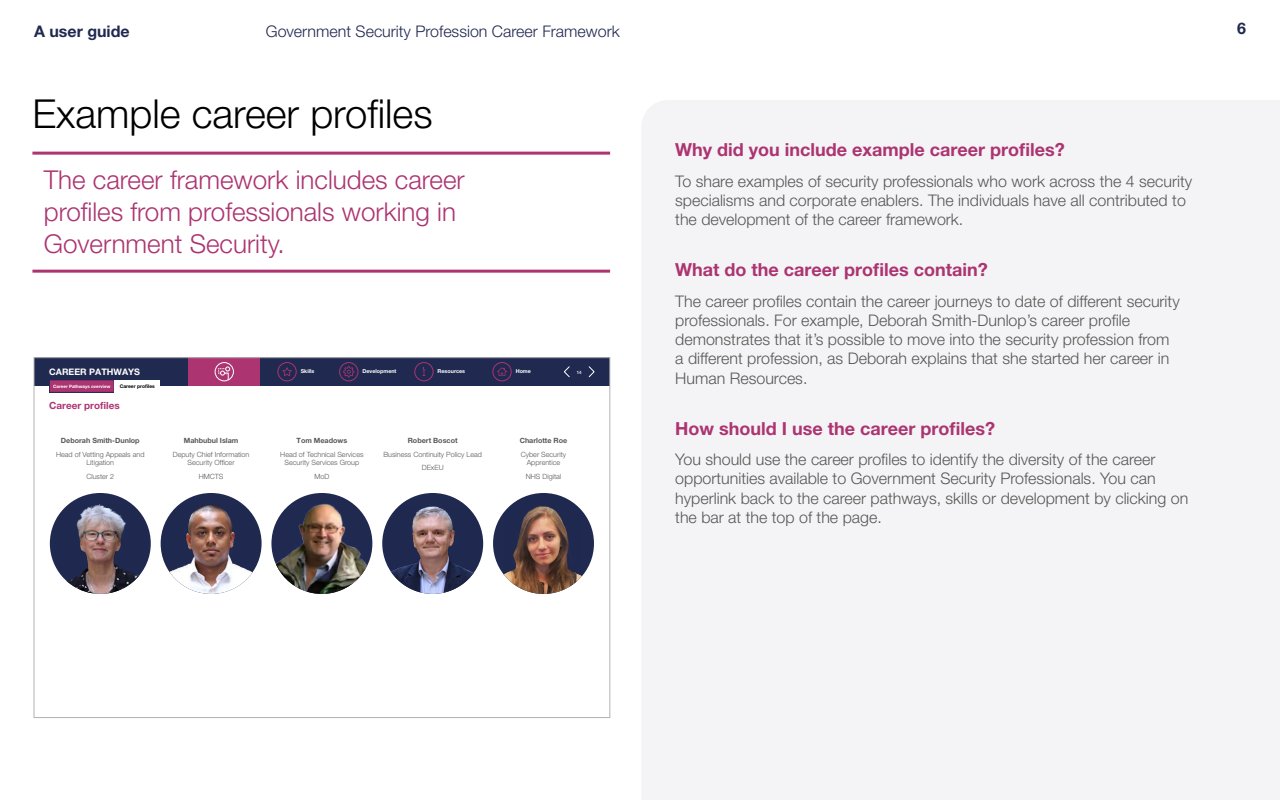
<style>
.page{position:relative;width:1280px;height:800px;background:#fff}
.page>*{position:absolute;margin:0;border:0;box-sizing:border-box;transform-origin:0 0}
.t1{font:300 40px "Helvetica Neue LT Pro";color:#000}
.Pull_quote_style{font:300 26px/32px "Helvetica Neue LT Pro";color:#ac3471}
.Heading_2{font:700 18px "Helvetica Neue LT Pro";color:#ac3471}
.Body{font:300 16px/19.2px "Helvetica Neue LT Pro";color:#575756}
.t2{font:300 16px "Helvetica Neue LT Pro";color:#202950}
.t3{font:700 16px "Helvetica Neue LT Pro";color:#202950}
.t4{font:700 9.9px "Helvetica Neue LT Pro";color:#ac3471}
.t5{font:700 9px "Helvetica Neue LT Pro";color:#fff}
.t6{font:300 7.2px/8.6px "Helvetica Neue LT Pro";color:#575756;text-align:center}
.t7{font:700 7.2px "Helvetica Neue LT Pro";color:#575756}
.t8{font:700 5.4px "Helvetica Neue LT Pro";color:#fff}
.t9{font:700 4.9px "Helvetica Neue LT Pro";color:#000}
.t10{font:700 4.5px "Helvetica Neue LT Pro";color:#fff}
.t11{font:500 4.5px "Helvetica Neue LT Pro";color:#fff}
</style>
<div class="page">
<div style="left:642px;top:100px;width:638px;height:700px;background:#f4f4f6"></div>
<div style="left:548px;top:358px;width:62px;height:28px;background:#202950"></div>
<div style="left:34px;top:358px;width:154px;height:28px;background:#202950"></div>
<img style="left:53px;top:503px;width:98px;height:91px">
<img style="left:50px;top:493px;width:101px;height:101px;border-radius:50%">
<img style="left:161px;top:504px;width:97px;height:90px">
<img style="left:161px;top:493px;width:101px;height:101px;border-radius:50%">
<img style="left:271px;top:493px;width:101px;height:101px;border-radius:50%">
<img style="left:382px;top:505px;width:101px;height:89px">
<img style="left:382px;top:493px;width:101px;height:101px;border-radius:50%">
<img style="left:506px;top:493px;width:76px;height:101px">
<img style="left:493px;top:493px;width:101px;height:101px;border-radius:50%">
<div style="left:188px;top:358px;width:72px;height:28px;background:#ac3471"></div>
<svg style="left:218px;top:367px;width:12px;height:14px"></svg>
<div style="left:215px;top:362px;width:19px;height:19px;border:1px solid #fff;border-radius:50%"></div>
<div style="left:49px;top:380px;width:65px;height:12px;background:#ac3471"></div>
<div style="left:49px;top:380px;width:65px;height:13px;border:1px solid #202950"></div>
<div style="left:114px;top:380px;width:46px;height:12px;background:#fff"></div>
<div style="left:260px;top:358px;width:72px;height:28px;background:#202950"></div>
<div style="left:278px;top:362px;width:19px;height:19px;border:1px solid #ac3471;border-radius:50%"></div>
<svg style="left:282px;top:367px;width:10px;height:9px"></svg>
<div style="left:332px;top:358px;width:72px;height:28px;background:#202950"></div>
<div style="left:339px;top:362px;width:19px;height:19px;border:1px solid #ac3471;border-radius:50%"></div>
<svg style="left:343px;top:366px;width:11px;height:11px"></svg>
<div style="left:404px;top:358px;width:72px;height:28px;background:#202950"></div>
<div style="left:414px;top:362px;width:20px;height:19px;border:1px solid #ac3471;border-radius:50%"></div>
<svg style="left:422px;top:367px;width:3px;height:9px"></svg>
<div style="left:476px;top:358px;width:72px;height:28px;background:#202950"></div>
<div style="left:492px;top:362px;width:20px;height:19px;border:1px solid #ac3471;border-radius:50%"></div>
<svg style="left:497px;top:367px;width:10px;height:9px"></svg>
<svg style="left:564px;top:366px;width:6px;height:11px"></svg>
<svg style="left:589px;top:366px;width:6px;height:11px"></svg>
<hr style="left:32px;top:152px;width:578px;height:3px;background:#ac3471">
<hr style="left:32px;top:270px;width:578px;height:3px;background:#ac3471">
<p class="t3" style="left:34px;top:21px;width:97px">A user guide</p>
<p class="t2" style="left:266px;top:22px;width:355px">Government Security Profession Career Framework</p>
<p class="t3" style="left:1237px;top:19px;width:10px">6</p>
<h1 class="t1" style="left:32px;top:90px;width:402px">Example career profiles</h1>
<p class="Pull_quote_style" style="left:44px;top:163px;width:423px">The career framework includes career profiles from professionals working in<br>Government Security.</p>
<p class="t5" style="left:49px;top:366px;width:92px">CAREER PATHWAYS</p>
<p class="t11" style="left:577px;top:369px;width:7px">14</p>
<p class="t4" style="left:49px;top:400px;width:72px">Career profiles</p>
<p class="t7" style="left:61px;top:436px;width:80px">Deborah Smith-Dunlop</p>
<p class="t6" style="left:56px;top:450px;width:90px">Head of Vetting Appeals and<br>Litigation</p>
<p class="t6" style="left:86px;top:472px;width:29px">Cluster 2</p>
<p class="t8" style="left:301px;top:368px;width:15px">Skills</p>
<p class="t8" style="left:362px;top:368px;width:36px">Development</p>
<p class="t8" style="left:438px;top:368px;width:29px">Resources</p>
<p class="t8" style="left:516px;top:368px;width:17px">Home</p>
<p class="t10" style="left:53px;top:383px;width:59px">Career Pathways overview</p>
<p class="t9" style="left:120px;top:383px;width:37px">Career profiles</p>
<p class="t7" style="left:520px;top:436px;width:49px">Charlotte Roe</p>
<p class="t6" style="left:521px;top:450px;width:47px">Cyber Security<br>Apprentice</p>
<p class="t6" style="left:526px;top:472px;width:37px">NHS Digital</p>
<p class="t7" style="left:184px;top:436px;width:56px">Mahbubul Islam</p>
<p class="t6" style="left:173px;top:450px;width:78px">Deputy Chief Information<br>Security Officer</p>
<p class="t6" style="left:199px;top:472px;width:26px">HMCTS</p>
<p class="t7" style="left:297px;top:436px;width:52px">Tom Meadows</p>
<p class="t6" style="left:280px;top:450px;width:85px">Head of Technical Services<br>Security Services Group</p>
<p class="t6" style="left:314px;top:472px;width:16px">MoD</p>
<p class="t7" style="left:408px;top:436px;width:51px">Robert Boscot</p>
<p class="t6" style="left:383px;top:447px;width:100px;line-height:13.7px">Business Continuity Policy Lead<br>DExEU</p>
<h2 class="Heading_2" style="left:675px;top:139px;width:391px">Why did you include example career profiles?</h2>
<p class="Body" style="left:675px;top:171px;width:518px">To share examples of security professionals who work across the 4 security specialisms and corporate enablers. The individuals have all contributed to the development of the career framework.</p>
<h2 class="Heading_2" style="left:675px;top:259px;width:314px">What do the career profiles contain?</h2>
<p class="Body" style="left:675px;top:291px;width:506px">The career profiles contain the career journeys to date of different security professionals. For example, Deborah Smith-Dunlop’s career profile demonstrates that it’s possible to move into the security profession from a different profession, as Deborah explains that she started her career in Human Resources.</p>
<h2 class="Heading_2" style="left:675px;top:417px;width:321px">How should I use the career profiles?</h2>
<p class="Body" style="left:675px;top:450px;width:515px">You should use the career profiles to identify the diversity of the career opportunities available to Government Security Professionals. You can hyperlink back to the career pathways, skills or development by clicking on the bar at the top of the page.</p>
</div>
